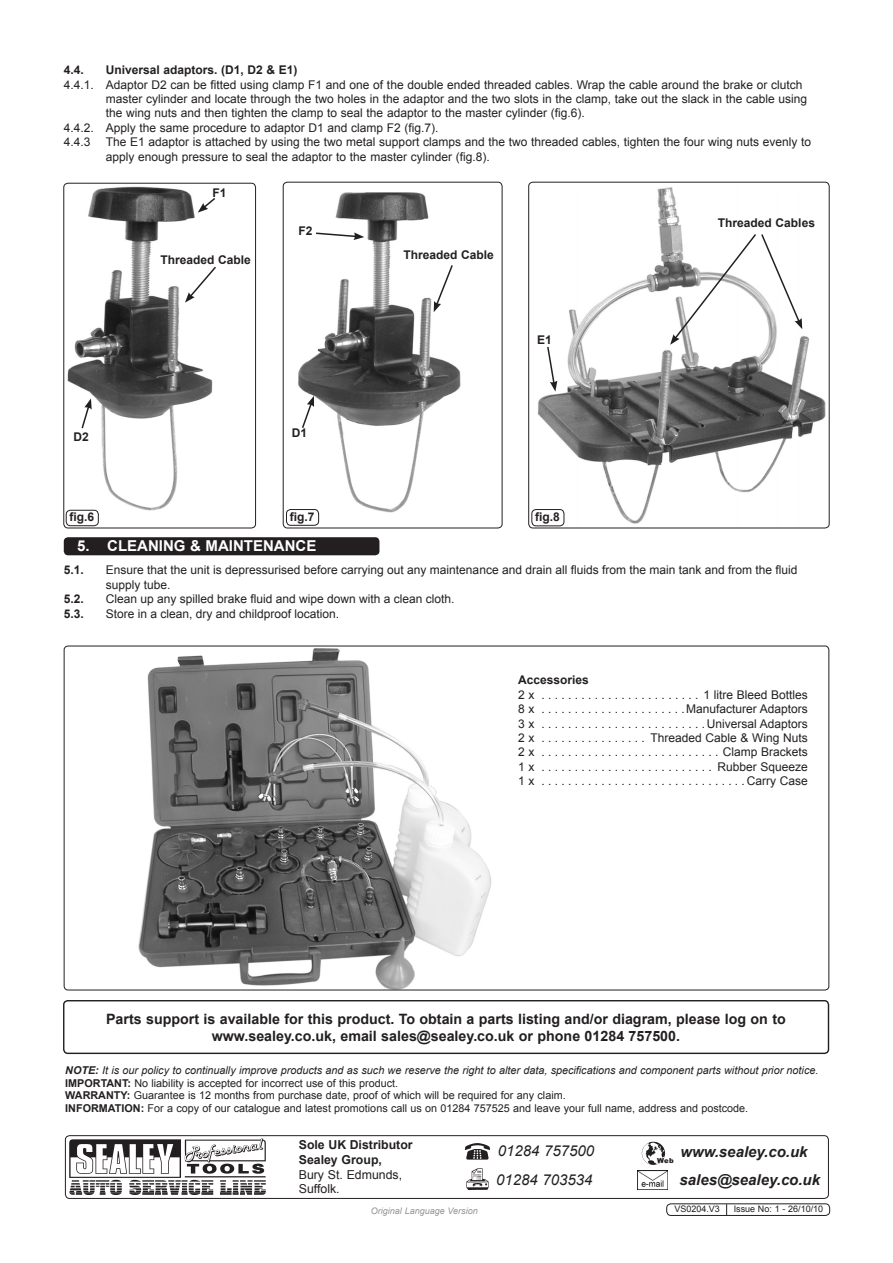
<style>
.page{position:relative;width:893px;height:1263px;background:#fff}
.page>*{position:absolute;margin:0;border:0;box-sizing:border-box;transform-origin:0 0}
.t1{font:italic 700 15px "Arial";color:#231f20}
.t2{font:italic 15px "Arial";color:#231f20}
.t3{font:700 15px "Arial";color:#fff}
.t4{font:700 14.25px "Arial";color:#231f20}
.t5{font:700 12.3px "Arial";color:#231f20}
.t6{font:12.3px "Arial";color:#231f20}
.t7{font:12px/14.4px "Arial";color:#231f20}
.t8{font:700 12px "Arial";color:#231f20}
.t9{font:10.8px "Arial";color:#231f20}
.t10{font:italic 10.8px "Arial";color:#231f20}
.t11{font:9px "Arial";color:#231f20}
.t12{font:italic 9px "Arial";color:#939598}
.t13{font:900 6.9px "Arial";color:#231f20}
.s1{font-weight:400}
.s2{font-weight:700}
</style>
<div class="page">
<div style="left:65px;top:1135px;width:764px;height:64px;border:1px solid #231f20;border-radius:4px"></div>
<img style="left:69px;top:1139px;width:197px;height:56px">
<img style="left:466px;top:1168px;width:23px;height:22px">
<img style="left:464px;top:1143px;width:26px;height:17px">
<img style="left:641px;top:1141px;width:25px;height:25px;border-radius:12px">
<div style="left:64px;top:537px;width:315px;height:18px;background:#231f20;border-radius:4px"></div>
<img style="left:529px;top:187px;width:300px;height:341px">
<div style="left:528px;top:182px;width:302px;height:346px;border:1px solid #231f20;border-radius:4px"></div>
<img style="left:66px;top:186px;width:147px;height:326px">
<div style="left:63px;top:183px;width:193px;height:345px;border:1px solid #231f20;border-radius:4px"></div>
<img style="left:298px;top:192px;width:163px;height:326px">
<div style="left:283px;top:182px;width:219px;height:346px;border:1px solid #231f20;border-radius:4px"></div>
<div style="left:66px;top:510px;width:33px;height:16px;border:1px solid #231f20;border-radius:4px"></div>
<div style="left:286px;top:509px;width:33px;height:17px;border:1px solid #231f20;border-radius:4px"></div>
<div style="left:531px;top:509px;width:33px;height:17px;border:1px solid #231f20;border-radius:4px"></div>
<svg style="left:198px;top:196px;width:17px;height:17px"></svg>
<svg style="left:185px;top:265px;width:31px;height:38px"></svg>
<svg style="left:80px;top:398px;width:12px;height:32px"></svg>
<svg style="left:314px;top:232px;width:50px;height:8px"></svg>
<svg style="left:434px;top:263px;width:20px;height:49px"></svg>
<svg style="left:301px;top:396px;width:13px;height:34px"></svg>
<svg style="left:670px;top:232px;width:132px;height:113px"></svg>
<svg style="left:546px;top:345px;width:11px;height:47px"></svg>
<img style="left:638px;top:1171px;width:30px;height:18px">
<div style="left:666px;top:1203px;width:164px;height:13px;border:1px solid #231f20;border-radius:4px"></div>
<img style="left:138px;top:648px;width:353px;height:340px">
<div style="left:63px;top:1000px;width:766px;height:54px;border:1px solid #231f20;border-radius:4px"></div>
<p class="t8" style="left:64px;top:62px;width:36px">4.4. U</p>
<p class="t8" style="left:114px;top:62px;width:185px">niversal adaptors. (D1, D2 &amp; E1)</p>
<p class="t7" style="left:106px;top:77px;width:703px;text-indent:-42px">4.4.1. Adaptor D2 can be fitted using clamp F1 and one of the double ended threaded cables. Wrap the cable around the brake or clutch master cylinder and locate through the two holes in the adaptor and the two slots in the clamp, take out the slack in the cable using the wing nuts and then tighten the clamp to seal the adaptor to the master cylinder (fig.6).</p>
<p class="t7" style="left:64px;top:120px;width:376px">4.4.2. Apply the same procedure to adaptor D1 and clamp F2 (fig.7).</p>
<p class="t7" style="left:106px;top:135px;width:707px;text-indent:-42px">4.4.3 The E1 adaptor is attached by using the two metal support clamps and the two threaded cables, tighten the four wing nuts evenly to apply enough pressure to seal the adaptor to the master cylinder (fig.8).</p>
<p class="t8" style="left:212px;top:185px;width:16px">F1</p>
<p class="t8" style="left:160px;top:252px;width:92px">Threaded Cable</p>
<p class="t8" style="left:298px;top:223px;width:16px">F2</p>
<p class="t8" style="left:74px;top:428px;width:17px">D2</p>
<p class="t8" style="left:292px;top:425px;width:17px">D1</p>
<p class="t8" style="left:403px;top:247px;width:92px">Threaded Cable</p>
<p class="t8" style="left:537px;top:332px;width:16px">E1</p>
<p class="t8" style="left:70px;top:509px;width:26px">fig.6</p>
<p class="t8" style="left:290px;top:509px;width:26px">fig.7</p>
<p class="t8" style="left:535px;top:509px;width:26px">fig.8</p>
<p class="t8" style="left:718px;top:215px;width:99px">Threaded Cables</p>
<p class="t3" style="left:77px;top:536px;width:26px">5. CLE</p>
<p class="t3" style="left:137px;top:536px;width:170px">ANING &amp; MAINTENANCE</p>
<p class="t8" style="left:64px;top:562px;width:22px">5.1.</p>
<p class="t7" style="left:106px;top:563px;width:693px">Ensure that the unit is depressurised before carrying out any maintenance and drain all fluids from the main tank and from the fluid</p>
<p class="t7" style="left:106px;top:577px;width:66px">supply tube.</p>
<p class="t8" style="left:64px;top:591px;width:22px">5.2.</p>
<p class="t7" style="left:106px;top:592px;width:350px">Clean up any spilled brake fluid and wipe down with a clean cloth.</p>
<p class="t8" style="left:64px;top:605px;width:36px">5.3. <span class="s1">S</span></p>
<p class="t7" style="left:114px;top:606px;width:227px">tore in a clean, dry and childproof location.</p>
<p class="t8" style="left:518px;top:672px;width:72px">Accessories</p>
<p class="t7" style="left:518px;top:687px;width:291px">2 x . . . . . . . . . . . . . . . . . . . . . . . . 1 litre Bleed Bottles</p>
<p class="t7" style="left:518px;top:702px;width:121px">8 x . . . . . . . . . . . . . . .......</p>
<p class="t7" style="left:686px;top:702px;width:123px">Manufacturer Adaptors</p>
<p class="t7" style="left:518px;top:716px;width:291px">3 x . . . . . . . . . . . . . . . . . . . . . . . . . Universal Adaptors</p>
<p class="t7" style="left:518px;top:731px;width:291px">2 x . . . . . . . . . . . . . . . . Threaded Cable &amp; Wing N uts</p>
<p class="t7" style="left:518px;top:745px;width:291px">2 x . . . . . . . . . . . . . . . . . . . . . . . . . . . Clamp Brackets</p>
<p class="t7" style="left:518px;top:759px;width:291px">1 x . . . . . . . . . . . . . . . . . . . . . . . . . . Rubber Squeeze</p>
<p class="t7" style="left:518px;top:774px;width:291px">1 x . . . . . . . . . . . . . . . . . . . . . . . . . . . . . . . Carry Case</p>
<p class="t4" style="left:106px;top:1010px;width:681px">Parts support is available for this product. To obtain a parts listing and/or diagram, please log on to</p>
<p class="t4" style="left:212px;top:1027px;width:470px">www.sealey.co.uk, email sales@sealey.co.uk or phone 01284 757500.</p>
<p class="t10" style="left:65px;top:1063px;width:755px"><span class="s2">NOTE:</span> It is our policy to continually improve products and as such we reserve the right to alter data, specifications and component parts without prior notice.</p>
<p class="t9" style="left:65px;top:1076px;width:334px"><span class="s2">IMPORTANT:</span> No liability is accepted for incorrect use of this product.</p>
<p class="t9" style="left:65px;top:1088px;width:502px"><span class="s2">WARRANTY:</span> Guarantee is 12 months from purchase date, proof of which will be required for any claim.</p>
<p class="t9" style="left:65px;top:1101px;width:684px"><span class="s2">INFORMATION:</span> For a copy of our catalogue and latest promotions call us on 01284 757525 and leave your full name, address and postcode.</p>
<p class="t5" style="left:299px;top:1136px;width:115px">Sole UK Distributor</p>
<p class="t5" style="left:299px;top:1151px;width:85px">Sealey Group,</p>
<p class="t6" style="left:299px;top:1166px;width:105px">Bury St. Edmunds,</p>
<p class="t6" style="left:299px;top:1181px;width:42px">Suffolk.</p>
<p class="t12" style="left:371px;top:1205px;width:108px">Original Language Version</p>
<p class="t2" style="left:498px;top:1141px;width:98px">01284 757500</p>
<p class="t2" style="left:496px;top:1169px;width:98px">01284 703534</p>
<p class="t1" style="left:680px;top:1170px;width:142px">sales@sealey.co.uk</p>
<p class="t1" style="left:680px;top:1142px;width:129px">www.sealey.co.uk</p>
<p class="t13" style="left:657px;top:1155px;width:18px">Web</p>
<p class="t11" style="left:674px;top:1203px;width:47px">VS0204.V3</p>
<p class="t11" style="left:734px;top:1203px;width:91px">Issue No: 1 - 26/10/10</p>
</div>
